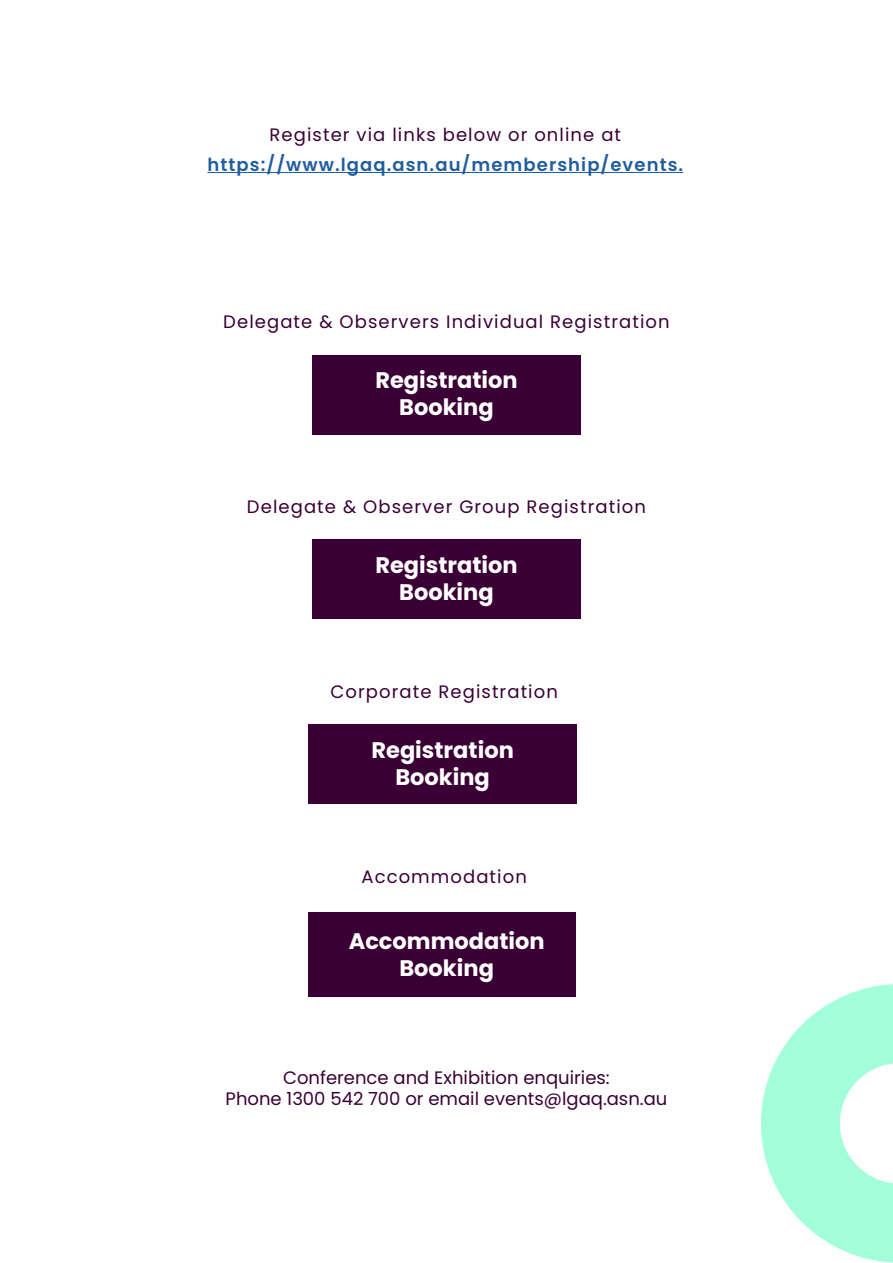
<style>
.page{position:relative;width:893px;height:1263px;background:#fff}
.page>*{position:absolute;margin:0;border:0;box-sizing:border-box;transform-origin:0 0}
.t1{font:700 22.5px/27px "Poppins";color:#fff;text-align:center}
.t2{font:18px "Poppins";letter-spacing:.06em;color:#3a0035}
.t3{font:18px/21.6px "Poppins";color:#3a0035;text-align:center}
.t4{font:600 18px "Poppins";letter-spacing:.06em;color:#215e9e}
</style>
<div class="page">
<hr style="left:207px;top:172px;width:476px;height:1px;background:#215e9e">
<div style="left:312px;top:355px;width:269px;height:79px;background:#3a0035"></div>
<div style="left:312px;top:540px;width:269px;height:79px;background:#3a0035"></div>
<div style="left:309px;top:725px;width:268px;height:79px;background:#3a0035"></div>
<div style="left:308px;top:912px;width:268px;height:85px;background:#3a0035"></div>
<svg style="left:761px;top:984px;width:132px;height:279px"></svg>
<p class="t2" style="left:270px;top:124px;width:353px">Register via links below or online at</p>
<p class="t4" style="left:207px;top:154px;width:477px">https://www.lgaq.asn.au/membership/events.</p>
<p class="t2" style="left:223px;top:311px;width:448px">Delegate &amp; Observers Individual Registration</p>
<p class="t1" style="left:375px;top:367px;width:144px">Registration<br>Booking</p>
<p class="t2" style="left:247px;top:496px;width:401px">Delegate &amp; Observer Group Registration</p>
<p class="t1" style="left:375px;top:552px;width:144px">Registration<br>Booking</p>
<p class="t2" style="left:330px;top:681px;width:229px">Corporate Registration</p>
<p class="t1" style="left:371px;top:737px;width:144px">Registration<br>Booking</p>
<p class="t2" style="left:361px;top:866px;width:167px">Accommodation</p>
<p class="t1" style="left:349px;top:927px;width:197px">Accommodation<br>Booking</p>
<p class="t3" style="left:226px;top:1067px;width:443px">Conference and Exhibition enquiries:<br>Phone 1300 542 700 or email events@lgaq.asn.au</p>
</div>
